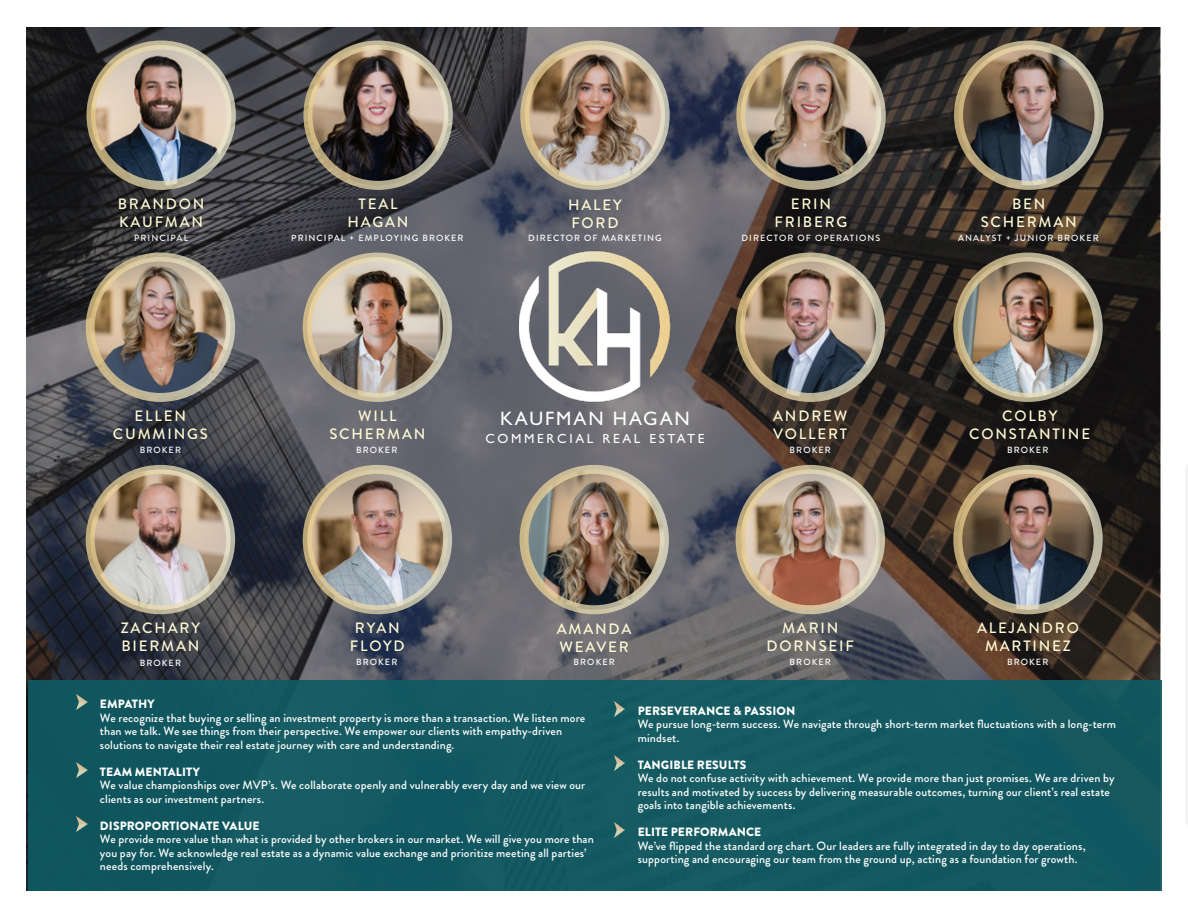
<style>
.page{position:relative;width:1188px;height:918px;background:#fff}
.page>*{position:absolute;margin:0;border:0;box-sizing:border-box;transform-origin:0 0}
.t1{font:19.5px "Gill Sans";letter-spacing:.1em;color:#fff}
.t2{font:500 15px/18px "Brandon Grotesque";letter-spacing:.12em;color:#fffad5;text-align:center}
.t3{font:13.35px "Gill Sans";letter-spacing:.2em;color:#fff}
.Paragraph_Style_1{font:500 12px/13.5px "Brandon Grotesque";letter-spacing:.01em;color:#fff}
.Bullets{font:500 12px/13.5px "Brandon Grotesque";letter-spacing:.01em;color:#fff}
.t4{font:500 9px "Brandon Grotesque";letter-spacing:.12em;color:#fff}
.s1{font-weight:900}
</style>
<div class="page">
<img style="left:26px;top:27px;width:1134px;height:864px">
<img style="left:308px;top:45px;width:140px;height:140px;border-radius:70px">
<div style="left:303px;top:40px;width:150px;height:150px;border:9px solid #fff;border-radius:50%"></div>
<img style="left:91px;top:45px;width:140px;height:140px;border-radius:70px">
<div style="left:86px;top:40px;width:150px;height:150px;border:9px solid #fff;border-radius:50%"></div>
<img style="left:525px;top:45px;width:140px;height:140px;border-radius:70px">
<div style="left:520px;top:40px;width:150px;height:150px;border:9px solid #fff;border-radius:50%"></div>
<img style="left:959px;top:45px;width:140px;height:140px;border-radius:70px">
<div style="left:954px;top:40px;width:149px;height:150px;border:9px solid #fff;border-radius:50%"></div>
<img style="left:741px;top:45px;width:140px;height:140px;border-radius:70px">
<div style="left:736px;top:40px;width:150px;height:150px;border:9px solid #fff;border-radius:50%"></div>
<img style="left:307px;top:257px;width:141px;height:140px;border-radius:70px">
<div style="left:303px;top:253px;width:149px;height:149px;border:9px solid #fff;border-radius:50%"></div>
<img style="left:90px;top:257px;width:141px;height:140px;border-radius:70px">
<div style="left:86px;top:253px;width:149px;height:149px;border:9px solid #fff;border-radius:50%"></div>
<img style="left:958px;top:257px;width:140px;height:140px;border-radius:70px">
<div style="left:953px;top:253px;width:150px;height:149px;border:9px solid #fff;border-radius:50%"></div>
<img style="left:740px;top:257px;width:141px;height:140px;border-radius:70px">
<div style="left:736px;top:253px;width:149px;height:149px;border:9px solid #fff;border-radius:50%"></div>
<img style="left:307px;top:469px;width:141px;height:141px;border-radius:70px">
<div style="left:303px;top:465px;width:149px;height:149px;border:9px solid #fff;border-radius:50%"></div>
<img style="left:90px;top:469px;width:141px;height:141px;border-radius:70px">
<div style="left:86px;top:465px;width:149px;height:149px;border:9px solid #fff;border-radius:50%"></div>
<img style="left:524px;top:469px;width:140px;height:141px;border-radius:70px">
<div style="left:520px;top:465px;width:149px;height:149px;border:9px solid #fff;border-radius:50%"></div>
<img style="left:958px;top:469px;width:140px;height:141px;border-radius:70px">
<div style="left:953px;top:465px;width:150px;height:149px;border:9px solid #fff;border-radius:50%"></div>
<img style="left:740px;top:469px;width:141px;height:141px;border-radius:70px">
<div style="left:736px;top:465px;width:149px;height:149px;border:9px solid #fff;border-radius:50%"></div>
<div style="left:28px;top:680px;width:1134px;height:211px;background:#105b63"></div>
<img style="left:77px;top:695px;width:10px;height:15px">
<img style="left:77px;top:762px;width:10px;height:15px">
<img style="left:77px;top:816px;width:10px;height:15px">
<img style="left:614px;top:701px;width:11px;height:15px">
<img style="left:614px;top:755px;width:11px;height:15px">
<img style="left:614px;top:823px;width:11px;height:15px">
<img style="left:519px;top:250px;width:152px;height:153px">
<p class="t2" style="left:118px;top:195px;width:88px">BRANDON</p>
<p class="t2" style="left:119px;top:213px;width:85px">KAUFMAN</p>
<p class="t4" style="left:134px;top:232px;width:56px">PRINCIPAL</p>
<p class="t4" style="left:528px;top:232px;width:135px">DIRECTOR OF MARKETING</p>
<p class="t2" style="left:348px;top:195px;width:62px">TEAL<br>HAGAN</p>
<p class="t2" style="left:568px;top:196px;width:55px;text-align:left">HALEY<br>FORD</p>
<p class="t4" style="left:291px;top:232px;width:174px">PRINCIPAL + EMPLOYING BROKER</p>
<p class="t2" style="left:775px;top:195px;width:74px">ERIN<br>FRIBERG</p>
<p class="t4" style="left:742px;top:232px;width:140px">DIRECTOR OF OPERATIONS</p>
<p class="t2" style="left:981px;top:195px;width:98px">BEN<br>SCHERMAN</p>
<p class="t4" style="left:958px;top:231px;width:142px">ANALYST + JUNIOR BROKER</p>
<p class="t2" style="left:113px;top:407px;width:96px">ELLEN<br>CUMMINGS</p>
<p class="t4" style="left:140px;top:444px;width:43px">BROKER</p>
<p class="t4" style="left:1007px;top:443px;width:43px">BROKER</p>
<p class="t2" style="left:329px;top:407px;width:98px">WILL<br>SCHERMAN</p>
<p class="t2" style="left:773px;top:407px;width:76px;text-align:left">ANDREW<br>VOLLERT</p>
<p class="t2" style="left:969px;top:407px;width:122px">COLBY<br>CONSTANTINE</p>
<p class="t1" style="left:500px;top:407px;width:191px">KAUFMAN HAGAN</p>
<p class="t3" style="left:486px;top:431px;width:220px">COMMERCIAL REAL ESTATE</p>
<p class="t4" style="left:790px;top:444px;width:43px">BROKER</p>
<p class="t4" style="left:356px;top:444px;width:43px">BROKER</p>
<p class="t2" style="left:121px;top:619px;width:81px;text-align:left">ZACHARY<br>BIERMAN</p>
<p class="t4" style="left:140px;top:656px;width:43px">BROKER</p>
<p class="t4" style="left:574px;top:656px;width:43px">BROKER</p>
<p class="t2" style="left:350px;top:619px;width:56px">RYAN<br>FLOYD</p>
<p class="t2" style="left:557px;top:620px;width:76px;text-align:left">AMANDA<br>WEAVER</p>
<p class="t4" style="left:356px;top:656px;width:43px">BROKER</p>
<p class="t2" style="left:767px;top:619px;width:89px">MARIN<br>DORNSEIF</p>
<p class="t4" style="left:790px;top:656px;width:43px">BROKER</p>
<p class="t2" style="left:977px;top:619px;width:103px">ALEJANDRO<br>MARTINEZ</p>
<p class="t4" style="left:1007px;top:656px;width:43px">BROKER</p>
<p class="Paragraph_Style_1" style="left:100px;top:698px;width:487px"><span class="s1">EMPATHY<br></span>We recognize that buying or selling an investment property is more than a transaction. We listen more than we talk. We see things from their perspective. We empower our clients with empathy-driven solutions to navigate their real estate journey with care and understanding.</p>
<p class="Paragraph_Style_1" style="left:100px;top:765px;width:487px"><span class="s1">TEAM MENTALITY<br></span>We value championships over MVP’s. We collaborate openly and vulnerably every day and we view our clients as our investment partners.</p>
<p class="Bullets" style="left:100px;top:819px;width:495px"><span class="s1">DISPROPORTIONATE VALUE<br></span>We provide more value than what is provided by other brokers in our market. We will give you more than you pay for. We acknowledge real estate as a dynamic value exchange and prioritize meeting all parties’ needs comprehensively.</p>
<p class="Bullets" style="left:638px;top:704px;width:480px"><span class="s1">PERSEVERANCE &amp; PASSION<br></span>We pursue long-term success. We navigate through short-term market fluctuations with a long-term mindset.</p>
<p class="Paragraph_Style_1" style="left:638px;top:758px;width:478px"><span class="s1">TANGIBLE RESULTS<br></span>We do not confuse activity with achievement. We provide more than just promises. We are driven by results and motivated by success by delivering measurable outcomes, turning our client’s real estate goals into tangible achievements.</p>
<p class="Paragraph_Style_1" style="left:638px;top:826px;width:449px"><span class="s1">ELITE PERFORMANCE<br></span>We’ve flipped the standard org chart. Our leaders are fully integrated in day to day operations, supporting and encouraging our team from the ground up, acting as a foundation for growth.</p>
</div>
